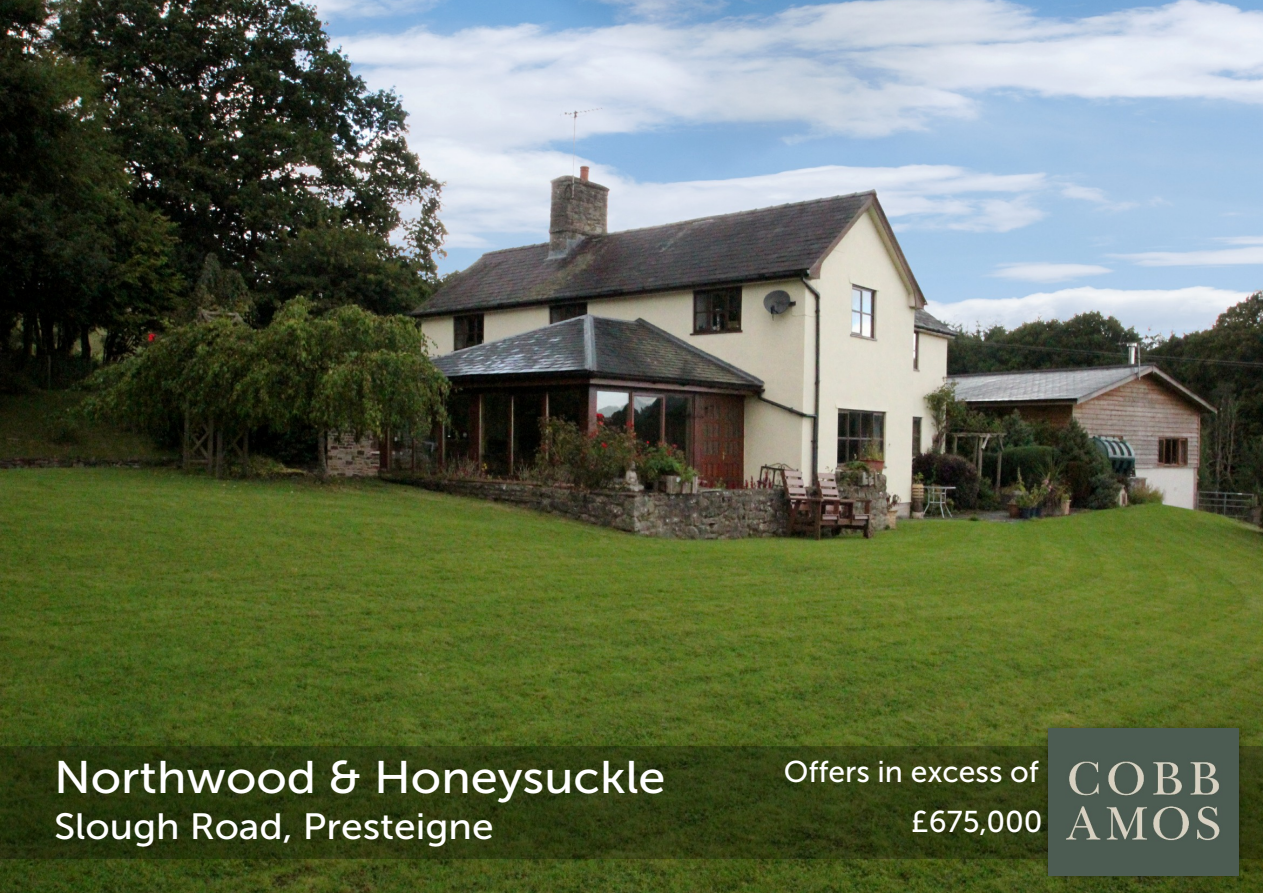
<style>
.page{position:relative;width:1263px;height:893px;background:#fff}
.page>*{position:absolute;margin:0;border:0;box-sizing:border-box;transform-origin:0 0}
.t1{font:45.6px "Museo Sans 500";color:#fff;scale:1.07 1}
.t2{font:36.45px "Museo Sans 500";color:#fff;scale:1.07 1}
.t3{font:30px "Museo Sans 500";color:#fff}
</style>
<div class="page">
<img style="left:0;top:0;width:1263px;height:893px">
<img style="left:0;top:726px;width:1263px;height:152px">
<div style="left:0;top:746px;width:1263px;height:112px;background:#000;opacity:.26"></div>
<img style="left:1040px;top:720px;width:207px;height:164px">
<img style="left:1049px;top:729px;width:189px;height:147px">
<p class="t3" style="left:784px;top:759px;width:257px">Offers in excess of</p>
<h1 class="t1" style="left:54px;top:759px;width:573px">Northwood &amp; Honeysuckle</h1>
<p class="t2" style="left:54px;top:812px;width:412px">Slough Road, Presteigne</p>
<p class="t3" style="left:911px;top:810px;width:133px">£675,000</p>
</div>
